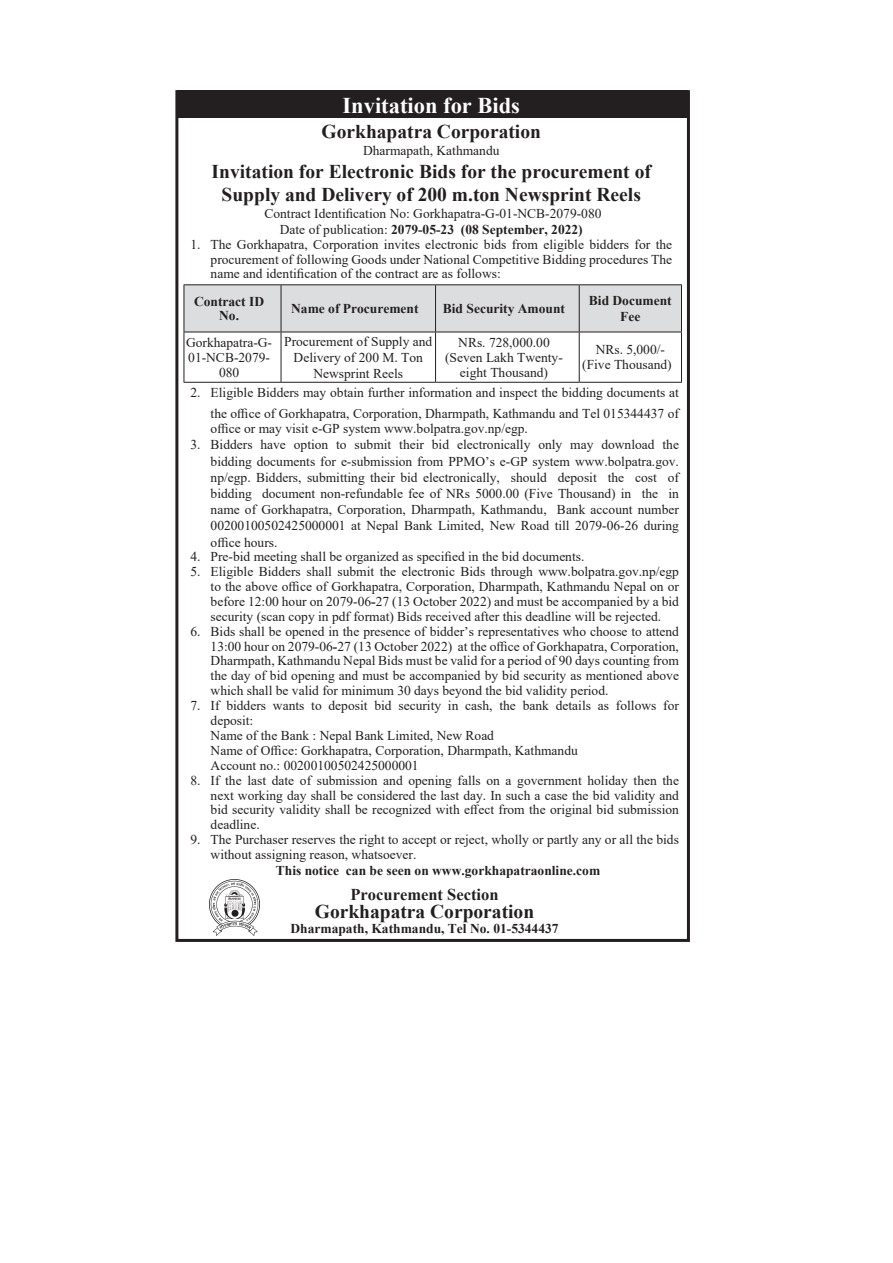
<style>
.page{position:relative;width:893px;height:1263px;background:#fff}
.page>*{position:absolute;margin:0;border:0;box-sizing:border-box;transform-origin:0 0}
.t1{font:700 22.5px "Times New Roman";color:#fff}
.t2{font:700 19.5px/23.4px "Times New Roman";color:#231f20;text-align:center}
.t3{font:700 16.5px "Times New Roman";color:#231f20}
.List_Paragraph{font:13.5px/14.9px "Times New Roman";color:#231f20;text-align:justify}
.List_Paragraph-2{font:700 13.5px/14.9px "Times New Roman";color:#231f20;text-align:center}
.s1{font-weight:400}
.s2{font-weight:700}
</style>
<div class="page">
<img style="left:209px;top:879px;width:50px;height:56px">
<div style="left:177px;top:90px;width:511px;height:28px;background:#231f20"></div>
<div style="left:185px;top:285px;width:496px;height:47px;background:#dcdddf"></div>
<hr style="left:184px;top:284px;width:97px;height:1px;background:#231f20">
<hr style="left:281px;top:284px;width:155px;height:1px;background:#231f20">
<hr style="left:436px;top:284px;width:143px;height:1px;background:#231f20">
<hr style="left:579px;top:284px;width:103px;height:1px;background:#231f20">
<hr style="left:184px;top:332px;width:97px;height:1px;background:#231f20">
<hr style="left:281px;top:332px;width:155px;height:1px;background:#231f20">
<hr style="left:436px;top:332px;width:143px;height:1px;background:#231f20">
<hr style="left:579px;top:332px;width:103px;height:1px;background:#231f20">
<hr style="left:184px;top:382px;width:97px;height:1px;background:#231f20">
<hr style="left:281px;top:382px;width:155px;height:1px;background:#231f20">
<hr style="left:436px;top:382px;width:143px;height:1px;background:#231f20">
<hr style="left:579px;top:382px;width:103px;height:1px;background:#231f20">
<hr style="left:184px;top:285px;width:1px;height:47px;background:#231f20">
<hr style="left:184px;top:332px;width:1px;height:50px;background:#231f20">
<hr style="left:281px;top:285px;width:1px;height:47px;background:#231f20">
<hr style="left:435px;top:285px;width:1px;height:47px;background:#231f20">
<hr style="left:579px;top:285px;width:1px;height:47px;background:#231f20">
<hr style="left:681px;top:285px;width:1px;height:47px;background:#231f20">
<hr style="left:281px;top:332px;width:1px;height:50px;background:#231f20">
<hr style="left:435px;top:332px;width:1px;height:50px;background:#231f20">
<hr style="left:579px;top:332px;width:1px;height:50px;background:#231f20">
<hr style="left:681px;top:332px;width:1px;height:50px;background:#231f20">
<div style="left:175px;top:90px;width:515px;height:852px;border:3px solid #231f20"></div>
<p class="t1" style="left:342px;top:89px;width:179px">Invitation for Bids</p>
<p class="t2" style="left:322px;top:120px;width:221px">Gorkhapatra Corporation</p>
<p class="List_Paragraph" style="left:363px;top:142px;width:138px">Dharmapath, Kathmandu</p>
<p class="t2" style="left:212px;top:159px;width:441px">Invitation for Electronic Bids for the procurement of<br>Supply and Delivery of 200 m.ton Newsprint Reels</p>
<p class="List_Paragraph" style="left:264px;top:205px;width:339px">Contract Identification No: Gorkhapatra-G-01-NCB-2079-080</p>
<p class="List_Paragraph-2" style="left:280px;top:222px;width:304px"><span class="s1">Date of publication:</span> 2079-05-23 (08 September, 2022)</p>
<p class="List_Paragraph" style="left:211px;top:236px;width:463px;text-indent:-20px">1. The Gorkhapatra, Corporation invites electronic bids from eligible bidders for the procurement of following Goods under National Competitive Bidding procedures The name and identification of the contract are as follows:</p>
<p class="List_Paragraph-2" style="left:194px;top:293px;width:72px">Contract ID<br>No.</p>
<p class="List_Paragraph-2" style="left:291px;top:301px;width:129px">Name of Procurement</p>
<p class="List_Paragraph-2" style="left:443px;top:301px;width:124px">Bid Security Amount</p>
<p class="List_Paragraph-2" style="left:589px;top:293px;width:84px">Bid Document</p>
<p class="List_Paragraph-2" style="left:620px;top:309px;width:22px">Fee</p>
<p class="List_Paragraph" style="left:186px;top:335px;width:88px;text-align:center">Gorkhapatra-G-<br>01-NCB-2079-<br>080</p>
<p class="List_Paragraph" style="left:284px;top:333px;width:150px;line-height:16.2px;text-align:center">Procurement of Supply and<br>Delivery of 200 M. Ton<br>Newsprint Reels</p>
<p class="List_Paragraph" style="left:458px;top:335px;width:93px">NRs. 728,000.00</p>
<p class="List_Paragraph" style="left:596px;top:342px;width:71px">NRs. 5,000/-</p>
<p class="List_Paragraph" style="left:582px;top:357px;width:91px">(Five Thousand)</p>
<p class="List_Paragraph" style="left:190px;top:382px;width:490px;line-height:20.9px;text-align:right">2. Eligible Bidders may obtain further information and inspect the bidding documents at the office of Gorkhapatra, Corporation, Dharmpath, Kathmandu and Tel 015344437 of</p>
<p class="List_Paragraph" style="left:211px;top:421px;width:319px">office or may visit e-GP system www.bolpatra.gov.np/egp.</p>
<p class="List_Paragraph" style="left:211px;top:436px;width:470px;line-height:16.2px;text-indent:-20px">3. Bidders have option to submit their bid electronically only may download the bidding documents for e-submission from PPMO’s e-GP system www.bolpatra.gov. np/egp. Bidders, submitting their bid electronically, should deposit the cost of bidding document non-refundable fee of NRs 5000.00 (Five Thousand) in the in name of Gorkhapatra, Corporation, Dharmpath, Kathmandu, Bank account number 00200100502425000001 at Nepal Bank Limited, New Road till 2079-06-26 during office hours.</p>
<p class="List_Paragraph" style="left:190px;top:549px;width:396px">4. Pre-bid meeting shall be organized as specified in the bid documents.</p>
<p class="List_Paragraph" style="left:211px;top:564px;width:470px;text-indent:-20px">5. Eligible Bidders shall submit the electronic Bids through www.bolpatra.gov.np/egp to the above office of Gorkhapatra, Corporation, Dharmpath, Kathmandu Nepal on or before 12:00 hour on 2079-06<span class="s2">-</span>27 (13 October 2022) and must be accompanied by a bid security (scan copy in pdf format) Bids received after this deadline will be rejected.</p>
<p class="List_Paragraph" style="left:211px;top:623px;width:470px;text-indent:-20px">6. Bids shall be opened in the presence of bidder’s representatives who choose to attend 13:00 hour on 2079-06<span class="s2">-</span>27 (13 October 2022) at the office of Gorkhapatra, Corporation, Dharmpath, Kathmandu Nepal Bids must be valid for a period of 90 days counting from the day of bid opening and must be accompanied by bid security as mentioned above which shall be valid for minimum 30 days beyond the bid validity period.</p>
<p class="List_Paragraph" style="left:211px;top:698px;width:470px;text-indent:-20px">7. If bidders wants to deposit bid security in cash, the bank details as follows for deposit:</p>
<p class="List_Paragraph" style="left:211px;top:727px;width:285px">Name of the Bank : Nepal Bank Limited, New Road</p>
<p class="List_Paragraph" style="left:211px;top:742px;width:369px">Name of Office: Gorkhapatra, Corporation, Dharmpath, Kathmandu</p>
<p class="List_Paragraph" style="left:211px;top:757px;width:210px">Account no.: 00200100502425000001</p>
<p class="List_Paragraph" style="left:211px;top:772px;width:470px;text-indent:-20px">8. If the last date of submission and opening falls on a government holiday then the next working day shall be considered the last day. In such a case the bid validity and bid security validity shall be recognized with effect from the original bid submission deadline.</p>
<p class="List_Paragraph" style="left:211px;top:832px;width:470px;text-indent:-20px">9. The Purchaser reserves the right to accept or reject, wholly or partly any or all the bids without assigning reason, whatsoever.</p>
<p class="List_Paragraph-2" style="left:276px;top:863px;width:326px">This notice can be seen on www.gorkhapatraonline.com</p>
<p class="t3" style="left:351px;top:882px;width:150px">Procurement Section</p>
<p class="t2" style="left:315px;top:899px;width:221px">Gorkhapatra Corporation</p>
<p class="List_Paragraph-2" style="left:290px;top:920px;width:270px">Dharmapath, Kathmandu, Tel No. 01-5344437</p>
<p class="List_Paragraph" style="left:445px;top:349px;width:119px;text-align:center">(Seven Lakh Twenty&shy;eight Thousand)</p>
</div>
